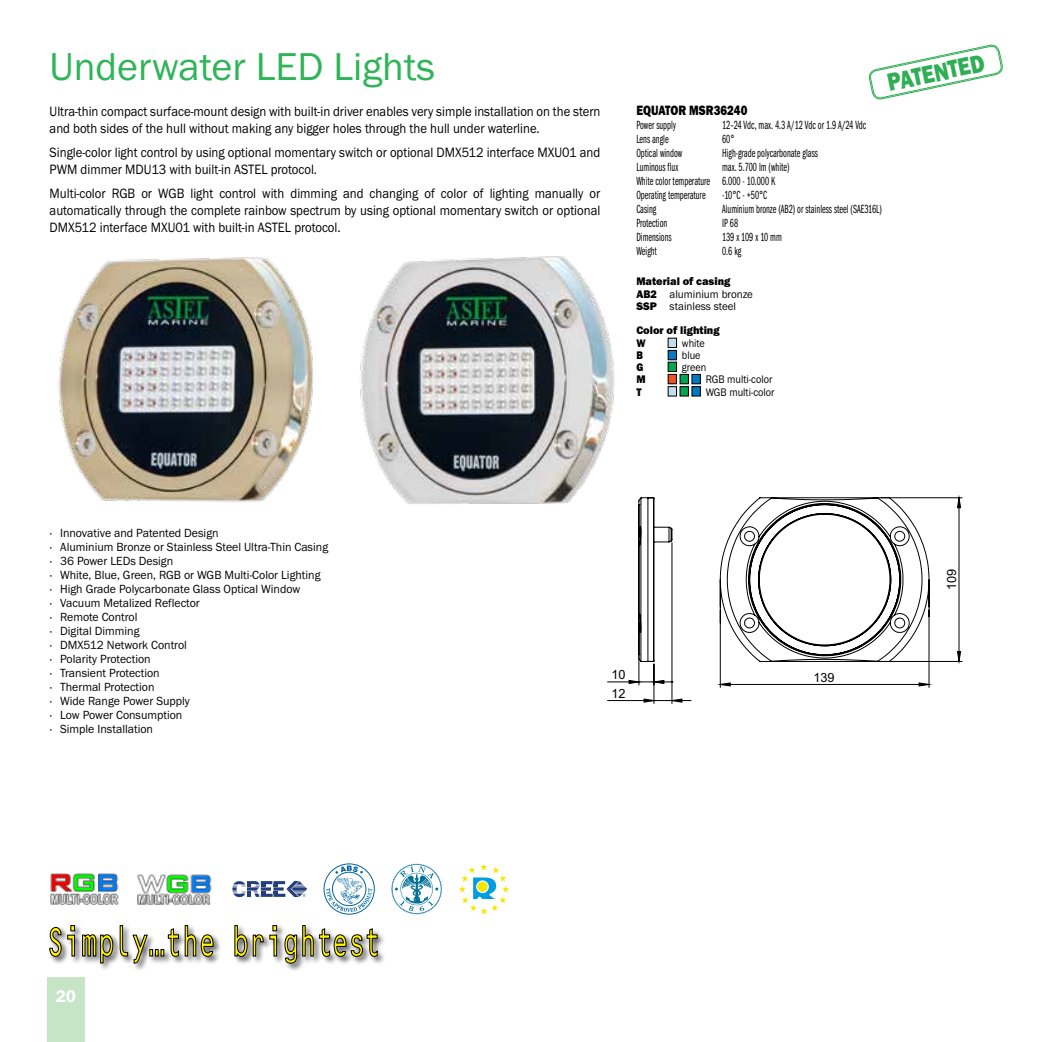
<style>
.page{position:relative;width:1042px;height:1042px;background:#fff}
.page>*{position:absolute;margin:0;border:0;box-sizing:border-box;transform-origin:0 0}
.t1{font:40.25px "Franklin Got Itc TEE";color:#2fb457}
.t2{font:25.72px "Franklin Got Itc TEE Heav";color:#30ae56;scale:.82 1}
.t3{font:600 17.5px "Franklin Got Itc TEE";color:#fff}
.t4{font:14px/16.8px "Franklin Got Itc TEE";color:#000;scale:.91 1}
.t5{font:14px "Franklin Got Itc TEE Heav";color:#000;scale:.82 1}
.t6{font:12.78px "Arial";color:#000}
.t7{font:12.25px/14px "Franklin Got Itc TEE";color:#000}
.t8{font:12.25px/14px "Franklin Got Itc TEE Book Comp";color:#000;scale:.79 1}
.t9{font:11.38px "Franklin Got Itc TEE";color:#000;scale:.9 1}
.t10{font:11.38px/12.2px "Franklin Got Itc TEE";color:#000}
.t11{font:11.38px/12.2px "Franklin Got Itc TEE Heav";color:#000}
.t12{font:11.38px "Franklin Got Itc TEE Heav";color:#000;scale:.9 1}
.s1{font-family:"Franklin Got Itc TEE Heav"}
</style>
<div class="page">
<div style="left:47px;top:977px;width:37px;height:65px;background:#c6e4c6"></div>
<img style="left:59px;top:257px;width:254px;height:246px">
<div style="left:668px;top:338px;width:8px;height:9px;background:#c3ddec"></div>
<div style="left:668px;top:338px;width:9px;height:10px;border:1px solid #000"></div>
<div style="left:668px;top:350px;width:8px;height:10px;background:#007ac2"></div>
<div style="left:668px;top:350px;width:9px;height:10px;border:1px solid #000"></div>
<div style="left:668px;top:362px;width:8px;height:9px;background:#00a652"></div>
<div style="left:668px;top:362px;width:9px;height:10px;border:1px solid #000"></div>
<div style="left:680px;top:374px;width:8px;height:10px;background:#00a652"></div>
<div style="left:680px;top:374px;width:9px;height:10px;border:1px solid #000"></div>
<div style="left:668px;top:374px;width:8px;height:10px;background:#f05023"></div>
<div style="left:668px;top:374px;width:9px;height:10px;border:1px solid #000"></div>
<div style="left:692px;top:374px;width:8px;height:10px;background:#007ac2"></div>
<div style="left:692px;top:374px;width:8px;height:10px;border:1px solid #000"></div>
<div style="left:680px;top:387px;width:8px;height:9px;background:#00a652"></div>
<div style="left:680px;top:386px;width:9px;height:10px;border:1px solid #000"></div>
<div style="left:668px;top:387px;width:8px;height:9px;background:#c3ddec"></div>
<div style="left:668px;top:386px;width:9px;height:10px;border:1px solid #000"></div>
<div style="left:692px;top:387px;width:8px;height:9px;background:#007ac2"></div>
<div style="left:692px;top:386px;width:8px;height:10px;border:1px solid #000"></div>
<svg style="left:868px;top:44px;width:135px;height:56px"></svg>
<hr style="left:720px;top:610px;width:1px;height:77px;background:#000">
<hr style="left:928px;top:610px;width:1px;height:77px;background:#000">
<hr style="left:638px;top:625px;width:1px;height:60px;background:#000">
<hr style="left:607px;top:681px;width:32px;height:1px;background:#000">
<hr style="left:881px;top:497px;width:81px;height:1px;background:#000">
<hr style="left:881px;top:661px;width:81px;height:1px;background:#000">
<hr style="left:653px;top:664px;width:1px;height:39px;background:#000">
<hr style="left:671px;top:542px;width:1px;height:161px;background:#000">
<hr style="left:607px;top:700px;width:47px;height:1px;background:#000">
<svg style="left:720px;top:683px;width:209px;height:3px"></svg>
<svg style="left:629px;top:664px;width:44px;height:21px"></svg>
<svg style="left:957px;top:498px;width:3px;height:163px"></svg>
<svg style="left:644px;top:699px;width:47px;height:3px"></svg>
<svg style="left:638px;top:497px;width:292px;height:165px"></svg>
<img style="left:360px;top:256px;width:255px;height:248px">
<svg style="left:391px;top:863px;width:51px;height:51px"></svg>
<div style="left:324px;top:863px;width:51px;height:51px;border:1px solid #00649e;border-radius:50%"></div>
<svg style="left:326px;top:865px;width:46px;height:47px"></svg>
<svg style="left:459px;top:863px;width:50px;height:51px"></svg>
<svg style="left:232px;top:881px;width:75px;height:16px"></svg>
<img style="left:50px;top:873px;width:69px;height:32px">
<img style="left:137px;top:874px;width:75px;height:31px">
<div style="left:48px;top:924px;width:338px;height:48px;background:#000;opacity:.75"></div>
<svg style="left:49px;top:925px;width:328px;height:38px"></svg>
<h1 class="t1" style="left:50px;top:44px;width:387px">Underwater LED Lights</h1>
<p class="t4" style="left:50px;top:103px;width:607px">Ultra-thin compact surface-mount design with built-in driver enables very simple installation on the stern and both sides of the hull without making any bigger holes through the hull under waterline.</p>
<p class="t4" style="left:50px;top:145px;width:607px">Single-color light control by using optional momentary switch or optional DMX512 interface MXU01 and<br>PWM dimmer MDU13 with built-in ASTEL protocol.</p>
<p class="t4" style="left:50px;top:186px;width:607px;text-align:justify">Multi-color RGB or WGB light control with dimming and changing of color of lighting manually or automatically through the complete rainbow spectrum by using optional momentary switch or optional DMX512 interface MXU01 with built-in ASTEL protocol.</p>
<p class="t5" style="left:636px;top:102px;width:137px">EQUATOR MSR36240</p>
<p class="t8" style="left:636px;top:118px;width:51px">Power supply</p>
<p class="t8" style="left:722px;top:118px;width:184px">12–24 Vdc, max. 4.3 A/12 Vdc or 1.9 A/24 Vdc</p>
<p class="t8" style="left:636px;top:132px;width:42px">Lens angle</p>
<p class="t8" style="left:722px;top:132px;width:17px">60°</p>
<p class="t8" style="left:636px;top:146px;width:60px">Optical window</p>
<p class="t8" style="left:722px;top:146px;width:123px">High-grade polycarbonate glass</p>
<p class="t8" style="left:636px;top:160px;width:55px">Luminous flux</p>
<p class="t8" style="left:636px;top:160px;width:195px;text-indent:86px">max. 5.700 lm (white)<br>White color temperature 6.000 - 10.000 K<br>Operating temperature</p>
<p class="t8" style="left:722px;top:188px;width:59px">-10°C - +50°C</p>
<h2 class="t2" style="left:884px;top:68px;width:122px;rotate:-12deg">PATENTED</h2>
<p class="t8" style="left:636px;top:202px;width:27px">Casing</p>
<p class="t8" style="left:722px;top:202px;width:204px">Aluminium bronze (AB2) or stainless steel (SAE316L)</p>
<p class="t8" style="left:636px;top:216px;width:41px">Protection</p>
<p class="t8" style="left:722px;top:216px;width:22px">IP 68</p>
<p class="t8" style="left:636px;top:230px;width:46px">Dimensions</p>
<p class="t8" style="left:722px;top:230px;width:77px">139 x 109 x 10 mm</p>
<p class="t8" style="left:636px;top:244px;width:27px">Weight</p>
<p class="t8" style="left:722px;top:244px;width:26px">0.6 kg</p>
<p class="t11" style="left:636px;top:275px;width:96px">Material of casing</p>
<p class="t10" style="left:636px;top:288px;width:118px"><span class="s1">AB2</span> aluminium bronze<br><span class="s1">SSP</span> stainless steel</p>
<p class="t11" style="left:636px;top:324px;width:85px">Color of lighting<br>W</p>
<p class="t9" style="left:682px;top:336px;width:27px">white</p>
<p class="t12" style="left:636px;top:348px;width:9px">B</p>
<p class="t9" style="left:682px;top:349px;width:22px">blue</p>
<p class="t12" style="left:636px;top:361px;width:9px">G</p>
<p class="t9" style="left:682px;top:361px;width:29px">green</p>
<p class="t11" style="left:636px;top:373px;width:11px">M</p>
<p class="t9" style="left:706px;top:373px;width:76px">RGB multi-color</p>
<p class="t11" style="left:636px;top:386px;width:7px">T</p>
<p class="t9" style="left:706px;top:385px;width:78px">WGB multi-color</p>
<p class="t7" style="left:50px;top:526px;width:280px">· Innovative and Patented Design<br>· Aluminium Bronze or Stainless Steel Ultra-Thin Casing · 36 Power LEDs Design<br>· White, Blue, Green, RGB or WGB Multi-Color Lighting<br>· High Grade Polycarbonate Glass Optical Window<br>· Vacuum Metalized Reflector<br>· Remote Control<br>· Digital Dimming<br>· DMX512 Network Control<br>· Polarity Protection<br>· Transient Protection<br>· Thermal Protection<br>· Wide Range Power Supply<br>· Low Power Consumption<br>· Simple Installation</p>
<p class="t6" style="left:611px;top:667px;width:16px">10</p>
<p class="t6" style="left:813px;top:669px;width:23px">139</p>
<p class="t6" style="left:611px;top:686px;width:16px">12</p>
<p class="t6" style="left:944px;top:590px;width:23px;rotate:-90deg">109</p>
<p class="t3" style="left:56px;top:986px;width:22px">20</p>
</div>
